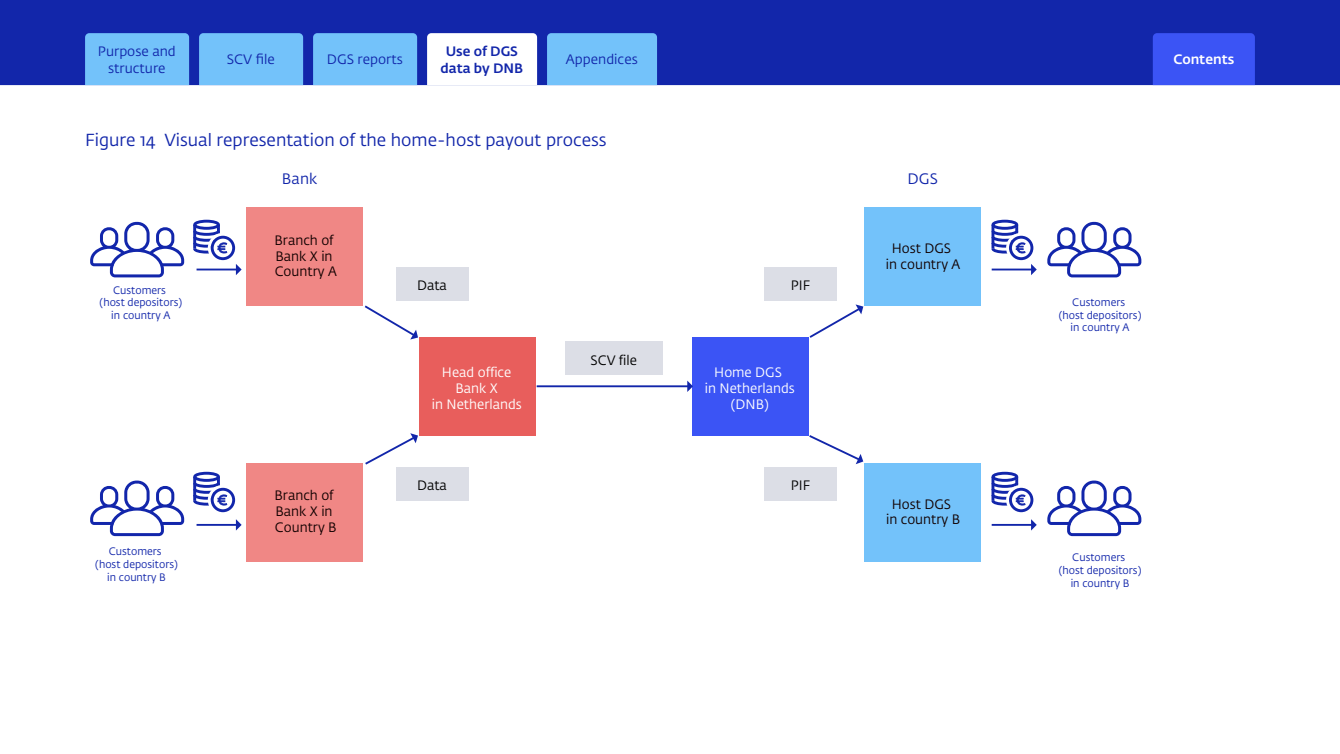
<style>
.page{position:relative;width:1340px;height:754px;background:#fff}
.page>*{position:absolute;margin:0;border:0;box-sizing:border-box;transform-origin:0 0}
.P_Figuurbijschrift{font:17.25px "DNB Fedra";color:#1226aa}
.t1{font:15px "DNB Fedra";letter-spacing:.015em;color:#1226aa}
.t2{font:13.5px/15.9px "DNB Fedra";color:#100}
.t3{font:13.5px/15.9px "DNB Fedra";color:#fff;text-align:center}
.t4{font:13.5px/16.5px "DNB Fedra";color:#1226aa;text-align:center}
.t5{font:13.5px "DNB Fedra";color:#000}
.t6{font:500 13.5px/16.5px "DNB Fedra";color:#1226aa;text-align:center}
.t7{font:500 13.5px "DNB Fedra";color:#fff}
.t8{font:10.65px/12.6px "DNB Fedra";color:#1226aa;text-align:center}
</style>
<div class="page">
<div style="left:0;top:0;width:1339px;height:85px;background:#1226aa"></div>
<div style="left:1152px;top:33px;width:102px;height:52px;background:#3b54f5"></div>
<div style="left:199px;top:33px;width:104px;height:52px;background:#73c2fa"></div>
<div style="left:313px;top:33px;width:104px;height:52px;background:#73c2fa"></div>
<div style="left:547px;top:33px;width:110px;height:52px;background:#73c2fa"></div>
<div style="left:85px;top:33px;width:104px;height:52px;background:#73c2fa"></div>
<svg style="left:427px;top:33px;width:110px;height:52px"></svg>
<div style="left:247px;top:207px;width:116px;height:99px;background:#f08785"></div>
<div style="left:396px;top:267px;width:72px;height:34px;background:#dcdee6"></div>
<div style="left:396px;top:467px;width:72px;height:33px;background:#dcdee6"></div>
<div style="left:420px;top:337px;width:116px;height:99px;background:#e85e5c"></div>
<div style="left:693px;top:337px;width:116px;height:99px;background:#3b54f5"></div>
<div style="left:565px;top:341px;width:98px;height:34px;background:#dcdee6"></div>
<hr style="left:196px;top:268px;width:41px;height:2px;background:#1226aa">
<svg style="left:236px;top:264px;width:6px;height:11px"></svg>
<hr style="left:536px;top:385px;width:152px;height:2px;background:#1226aa">
<svg style="left:687px;top:380px;width:6px;height:12px"></svg>
<svg style="left:364px;top:305px;width:54px;height:34px"></svg>
<svg style="left:809px;top:304px;width:54px;height:34px"></svg>
<svg style="left:365px;top:433px;width:53px;height:32px"></svg>
<svg style="left:809px;top:435px;width:54px;height:29px"></svg>
<div style="left:247px;top:462px;width:116px;height:99px;background:#f08785"></div>
<div style="left:864px;top:207px;width:116px;height:99px;background:#73c2fa"></div>
<div style="left:765px;top:267px;width:72px;height:34px;background:#dcdee6"></div>
<div style="left:765px;top:467px;width:72px;height:33px;background:#dcdee6"></div>
<div style="left:864px;top:462px;width:116px;height:99px;background:#73c2fa"></div>
<hr style="left:196px;top:524px;width:41px;height:1px;background:#1226aa">
<svg style="left:236px;top:519px;width:6px;height:11px"></svg>
<hr style="left:991px;top:268px;width:40px;height:2px;background:#1226aa">
<svg style="left:1031px;top:264px;width:5px;height:11px"></svg>
<hr style="left:991px;top:524px;width:40px;height:1px;background:#1226aa">
<svg style="left:1031px;top:519px;width:5px;height:11px"></svg>
<svg style="left:90px;top:221px;width:94px;height:56px"></svg>
<svg style="left:90px;top:480px;width:94px;height:56px"></svg>
<svg style="left:1047px;top:221px;width:94px;height:56px"></svg>
<svg style="left:1047px;top:480px;width:94px;height:56px"></svg>
<div style="left:193px;top:471px;width:27px;height:10px;border:3px solid #1226ab;border-radius:50%"></div>
<div style="left:208px;top:485px;width:30px;height:30px;border:3px solid #fff;border-radius:50%"></div>
<div style="left:211px;top:487px;width:24px;height:25px;border:3px solid #1226ab;border-radius:50%"></div>
<svg style="left:193px;top:475px;width:34px;height:32px"></svg>
<div style="left:193px;top:220px;width:27px;height:10px;border:3px solid #1226ab;border-radius:50%"></div>
<div style="left:208px;top:233px;width:30px;height:30px;border:3px solid #fff;border-radius:50%"></div>
<div style="left:211px;top:236px;width:24px;height:24px;border:3px solid #1226ab;border-radius:50%"></div>
<svg style="left:193px;top:223px;width:34px;height:32px"></svg>
<div style="left:991px;top:471px;width:27px;height:10px;border:3px solid #1226ab;border-radius:50%"></div>
<div style="left:1006px;top:485px;width:30px;height:30px;border:3px solid #fff;border-radius:50%"></div>
<div style="left:1009px;top:487px;width:24px;height:25px;border:3px solid #1226ab;border-radius:50%"></div>
<svg style="left:991px;top:475px;width:34px;height:32px"></svg>
<div style="left:991px;top:220px;width:27px;height:10px;border:3px solid #1226ab;border-radius:50%"></div>
<div style="left:1006px;top:233px;width:30px;height:30px;border:3px solid #fff;border-radius:50%"></div>
<div style="left:1009px;top:236px;width:24px;height:24px;border:3px solid #1226ab;border-radius:50%"></div>
<svg style="left:991px;top:223px;width:34px;height:32px"></svg>
<p class="t4" style="left:98px;top:43px;width:79px">Purpose and structure</p>
<p class="t6" style="left:440px;top:43px;width:84px">Use of DGS data by DNB</p>
<p class="t4" style="left:227px;top:52px;width:49px">SCV file</p>
<p class="t4" style="left:327px;top:52px;width:77px">DGS reports</p>
<p class="t4" style="left:566px;top:52px;width:73px">Appendices</p>
<p class="t7" style="left:1173px;top:51px;width:62px">Contents</p>
<p class="P_Figuurbijschrift" style="left:85px;top:129px;width:523px">Figure 14 Visual representation of the home-host payout process</p>
<p class="t1" style="left:282px;top:169px;width:37px">Bank</p>
<p class="t1" style="left:907px;top:169px;width:32px">DGS</p>
<p class="t8" style="left:100px;top:284px;width:84px">Customers<br>(host depositors) in country A</p>
<p class="t8" style="left:95px;top:545px;width:84px">Customers<br>(host depositors) in country B</p>
<p class="t2" style="left:274px;top:232px;width:64px">Branch of<br>Bank X in<br>Country A</p>
<p class="t2" style="left:274px;top:487px;width:64px">Branch of<br>Bank X in<br>Country B</p>
<p class="t5" style="left:417px;top:277px;width:31px">Data</p>
<p class="t5" style="left:790px;top:277px;width:21px">PIF</p>
<p class="t5" style="left:590px;top:351px;width:48px">SCV file</p>
<p class="t3" style="left:432px;top:364px;width:91px">Head office<br>Bank X<br>in Netherlands</p>
<p class="t3" style="left:705px;top:364px;width:91px">Home DGS<br>in Netherlands (DNB)</p>
<p class="t5" style="left:417px;top:477px;width:31px">Data</p>
<p class="t5" style="left:790px;top:477px;width:21px">PIF</p>
<p class="t2" style="left:885px;top:241px;width:76px;text-align:center">Host DGS<br>in country A</p>
<p class="t2" style="left:886px;top:496px;width:76px;text-align:center">Host DGS<br>in country B</p>
<p class="t8" style="left:1058px;top:296px;width:84px">Customers<br>(host depositors) in country A</p>
<p class="t8" style="left:1058px;top:551px;width:84px">Customers<br>(host depositors) in country B</p>
</div>
